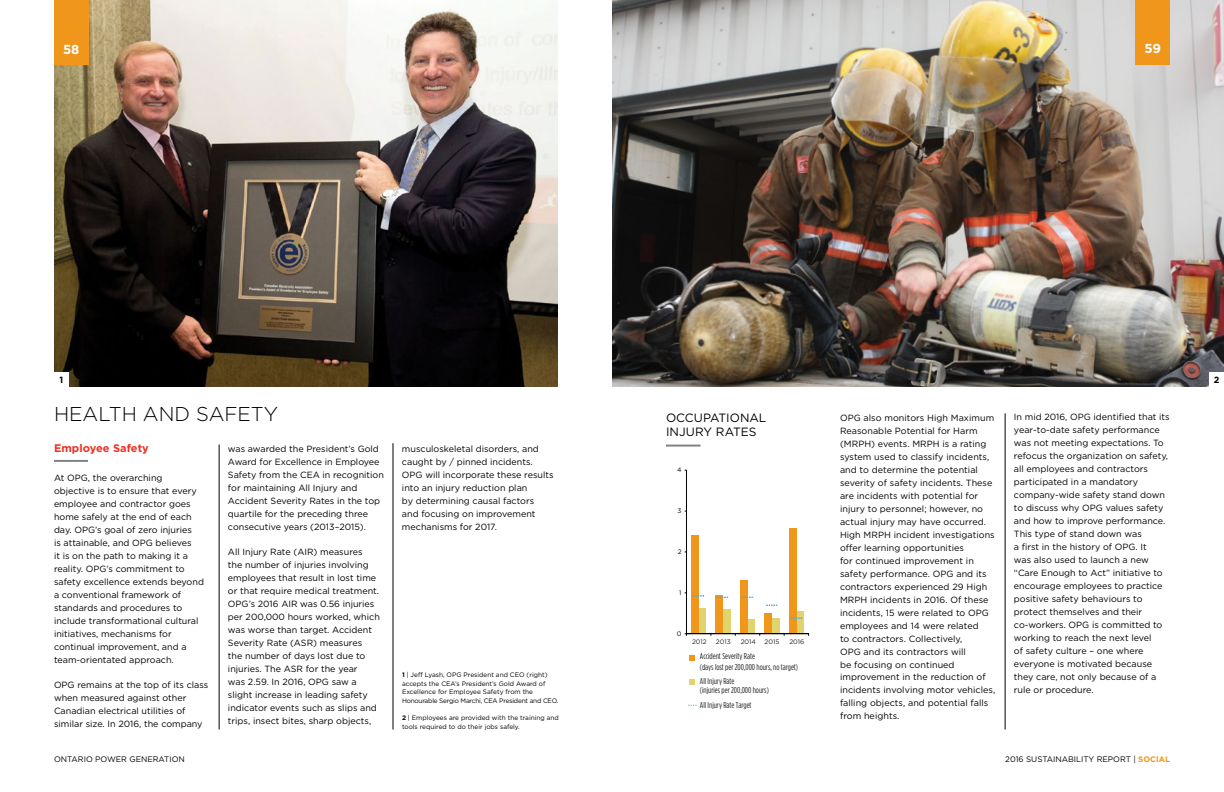
<style>
.page{position:relative;width:1224px;height:792px;background:#fff}
.page>*{position:absolute;margin:0;border:0;box-sizing:border-box;transform-origin:0 0}
.t1{font:300 20px "Gotham";color:#000}
.t2{font:700 13px "Gotham";color:#fff}
.t3{font:12px/14px "Gotham";color:#000}
.t4{font:700 11px "Gotham";letter-spacing:.005em;color:#ee3124}
.t5{font:9px/13px "Gotham";color:#000}
.t6{font:700 9px "Gotham";color:#000}
.t7{font:8.5px/11px "Gotham Condensed";color:#221f20}
.t8{font:8px "Gotham";color:#000}
.t9{font:6.5px/8.5px "Gotham";color:#000}
.t10{font:6.5px "Gotham";color:#221f20}
.s1{font-weight:700}
.s2{font-weight:700;color:#f0971b}
</style>
<div class="page">
<img style="left:612px;top:0;width:612px;height:387px">
<img style="left:54px;top:0;width:504px;height:387px">
<hr style="left:54px;top:460px;width:34px;height:2px;background:#808285">
<hr style="left:219px;top:444px;width:1px;height:286px;background:#000">
<hr style="left:1005px;top:413px;width:1px;height:317px;background:#000">
<hr style="left:393px;top:443px;width:1px;height:287px;background:#000">
<svg style="left:690px;top:679px;width:5px;height:5px"></svg>
<svg style="left:690px;top:655px;width:5px;height:5px"></svg>
<svg style="left:685px;top:470px;width:124px;height:166px"></svg>
<hr style="left:666px;top:445px;width:34px;height:2px;background:#808285">
<div style="left:54px;top:372px;width:15px;height:15px;background:#fff"></div>
<div style="left:1209px;top:372px;width:15px;height:15px;background:#fff"></div>
<div style="left:1136px;top:0;width:34px;height:65px;background:#f0971b"></div>
<div style="left:54px;top:0;width:34px;height:65px;background:#f0971b"></div>
<h2 class="t2" style="left:63px;top:40px;width:18px">58</h2>
<h2 class="t2" style="left:1144px;top:40px;width:18px">59</h2>
<p class="t6" style="left:60px;top:374px;width:5px">1</p>
<p class="t6" style="left:1214px;top:374px;width:7px">2</p>
<h1 class="t1" style="left:54px;top:401px;width:226px">HEALTH AND SAFETY</h1>
<p class="t4" style="left:54px;top:441px;width:96px">Employee Safety</p>
<p class="t5" style="left:54px;top:471px;width:151px">At OPG, the overarching objective is to ensure that every employee and contractor goes home safely at the end of each day. OPG’s goal of zero injuries<br>is attainable, and OPG believes<br>it is on the path to making it a reality. OPG’s commitment to safety excellence extends beyond a conventional framework of standards and procedures to include transformational cultural initiatives, mechanisms for continual improvement, and a team-orientated approach.</p>
<p class="t5" style="left:54px;top:678px;width:156px">OPG remains at the top of its class when measured against other<br>Canadian electrical utilities of similar size. In 2016, the company</p>
<p class="t5" style="left:228px;top:442px;width:157px">was awarded the President’s Gold Award for Excellence in Employee Safety from the CEA in recognition for maintaining All Injury and Accident Severity Rates in the top quartile for the preceding three consecutive years (2013–2015).</p>
<p class="t5" style="left:228px;top:545px;width:153px">All Injury Rate (AIR) measures<br>the number of injuries involving employees that result in lost time or that require medical treatment.<br>OPG’s 2016 AIR was 0.56 injuries per 200,000 hours worked, which was worse than target. Accident<br>Severity Rate (ASR) measures<br>the number of days lost due to injuries. The ASR for the year<br>was 2.59. In 2016, OPG saw a slight increase in leading safety indicator events such as slips and trips, insect bites, sharp objects,</p>
<p class="t5" style="left:402px;top:442px;width:153px">musculoskeletal disorders, and caught by / pinned incidents.<br>OPG will incorporate these results into an injury reduction plan<br>by determining causal factors<br>and focusing on improvement mechanisms for 2017.</p>
<p class="t9" style="left:402px;top:670px;width:158px"><span class="s1">1</span> | Jeff Lyash, OPG President and CEO (right) accepts the CEA’s President’s Gold Award of Excellence for Employee Safety from the Honourable Sergio Marchi, CEA President and CEO.</p>
<p class="t9" style="left:402px;top:713px;width:158px"><span class="s1">2</span> | Employees are provided with the training and tools required to do their jobs safely.</p>
<h3 class="t3" style="left:666px;top:410px;width:102px">OCCUPATIONAL<br>INJURY RATES</h3>
<p class="t9" style="left:677px;top:465px;width:6px">4</p>
<p class="t9" style="left:678px;top:506px;width:5px">3</p>
<p class="t9" style="left:678px;top:547px;width:5px">2</p>
<p class="t9" style="left:679px;top:588px;width:4px">1</p>
<p class="t9" style="left:677px;top:629px;width:6px">0</p>
<p class="t10" style="left:692px;top:637px;width:16px">2012</p>
<p class="t10" style="left:716px;top:637px;width:16px">2013</p>
<p class="t10" style="left:741px;top:637px;width:17px">2014</p>
<p class="t10" style="left:765px;top:637px;width:16px">2015</p>
<p class="t10" style="left:789px;top:637px;width:17px">2016</p>
<p class="t7" style="left:700px;top:651px;width:100px">Accident Severity Rate<br>(days lost per 200,000 hours, no target)</p>
<p class="t7" style="left:700px;top:676px;width:70px;line-height:9px">All Injury Rate<br>(injuries per 200,000 hours)</p>
<p class="t7" style="left:700px;top:699px;width:53px">All Injury Rate Target</p>
<p class="t5" style="left:840px;top:411px;width:157px">OPG also monitors High Maximum<br>Reasonable Potential for Harm (MRPH) events. MRPH is a rating system used to classify incidents, and to determine the potential severity of safety incidents. These are incidents with potential for injury to personnel; however, no actual injury may have occurred.<br>High MRPH incident investigations offer learning opportunities<br>for continued improvement in safety performance. OPG and its contractors experienced 29 High<br>MRPH incidents in 2016. Of these incidents, 15 were related to OPG employees and 14 were related<br>to contractors. Collectively,<br>OPG and its contractors will<br>be focusing on continued improvement in the reduction of incidents involving motor vehicles, falling objects, and potential falls from heights.</p>
<p class="t5" style="left:1014px;top:411px;width:157px">In mid 2016, OPG identified that its year-to-date safety performance was not meeting expectations. To refocus the organization on safety, all employees and contractors participated in a mandatory company-wide safety stand down to discuss why OPG values safety and how to improve performance.<br>This type of stand down was<br>a first in the history of OPG. It<br>was also used to launch a new “Care Enough to Act” initiative to encourage employees to practice positive safety behaviours to protect themselves and their co-workers. OPG is committed to working to reach the next level<br>of safety culture – one where everyone is motivated because they care, not only because of a rule or procedure.</p>
<p class="t8" style="left:54px;top:754px;width:132px">ONTARIO POWER GENERATION</p>
<p class="t8" style="left:1005px;top:754px;width:166px">2016 SUSTAINABILITY REPORT | <span class="s2">SOCIAL</span></p>
</div>
